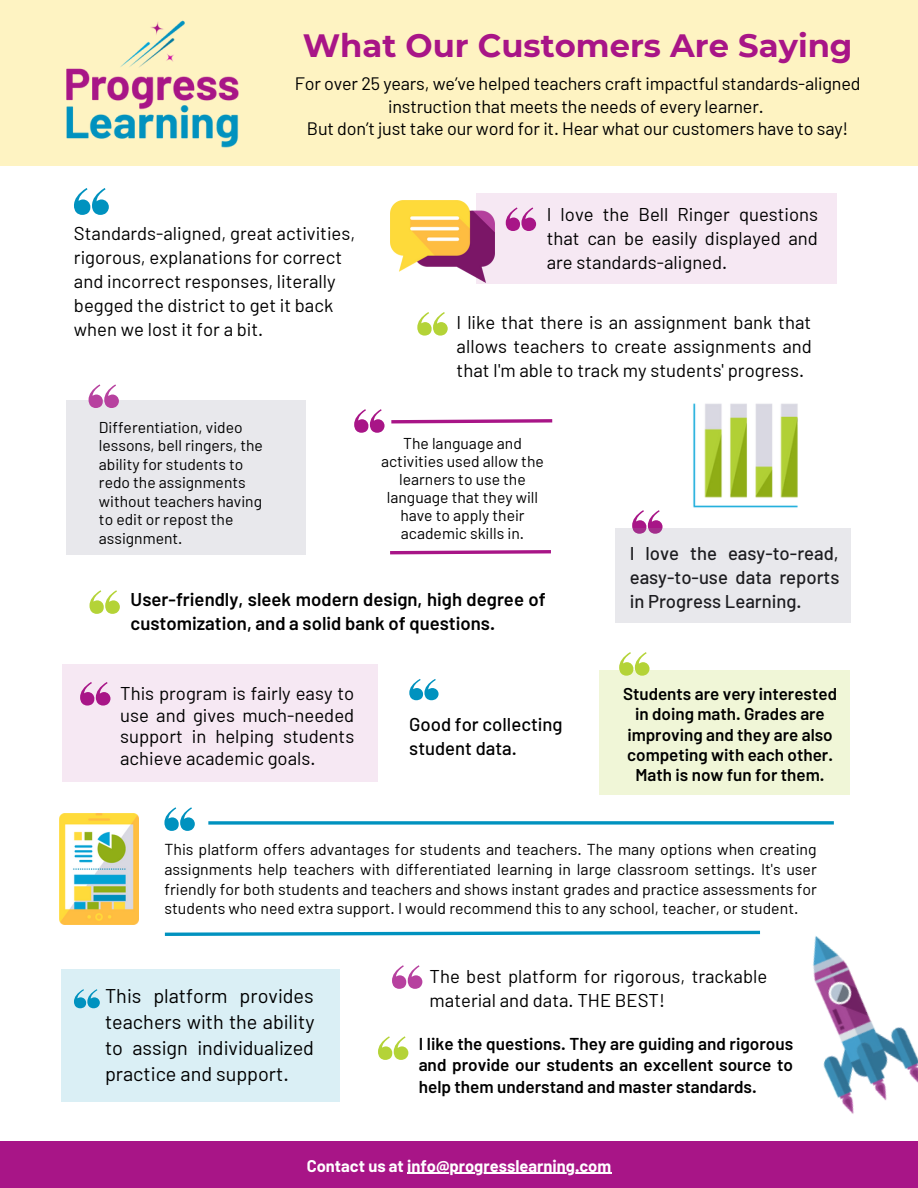
<style>
.page{position:relative;width:918px;height:1188px;background:#fff}
.page>*{position:absolute;margin:0;border:0;box-sizing:border-box;transform-origin:0 0}
.t1{font:700 32.25px "Montserrat";color:#a81587}
.t2{font:19.8px/25.8px "Barlow";color:#000;text-align:justify}
.t3{font:18.45px/23.9px "Barlow";color:#000;text-align:justify}
.t4{font:500 18.45px/23.9px "Barlow";color:#000;text-align:justify}
.t5{font:600 18.45px/23.9px "Barlow";color:#000}
.t6{font:18px/22.5px "Barlow";letter-spacing:-.01em;color:#000;text-align:center}
.t7{font:600 17.25px/21.9px "Barlow";color:#000;text-align:justify}
.t8{font:600 17.1px/20.2px "Barlow";color:#000;text-align:center}
.t9{font:700 16.5px "Barlow";color:#fff}
.t10{font:15.9px/19.8px "Barlow";color:#000;text-align:justify}
.t11{font:15.75px/18.5px "Barlow";color:#000}
</style>
<div class="page">
<div style="left:0;top:1141px;width:918px;height:47px;background:#a81587"></div>
<svg style="left:74px;top:188px;width:35px;height:27px"></svg>
<div style="left:476px;top:194px;width:361px;height:89px;background:#f6e8f3"></div>
<svg style="left:506px;top:207px;width:30px;height:24px"></svg>
<svg style="left:632px;top:510px;width:31px;height:18px"></svg>
<svg style="left:417px;top:312px;width:31px;height:24px"></svg>
<svg style="left:89px;top:590px;width:31px;height:24px"></svg>
<div style="left:61px;top:969px;width:279px;height:133px;background:#daeff5"></div>
<svg style="left:74px;top:989px;width:26px;height:19px"></svg>
<div style="left:63px;top:664px;width:315px;height:117px;background:#f6e8f3"></div>
<svg style="left:80px;top:682px;width:30px;height:24px"></svg>
<svg style="left:164px;top:807px;width:31px;height:24px"></svg>
<div style="left:600px;top:670px;width:250px;height:124px;background:#f0f6d7"></div>
<svg style="left:619px;top:652px;width:31px;height:24px"></svg>
<svg style="left:392px;top:965px;width:30px;height:24px"></svg>
<svg style="left:378px;top:1036px;width:30px;height:24px"></svg>
<svg style="left:208px;top:821px;width:626px;height:4px;background:#27a2c8"></svg>
<svg style="left:164px;top:930px;width:596px;height:6px"></svg>
<svg style="left:354px;top:409px;width:199px;height:24px"></svg>
<svg style="left:390px;top:550px;width:161px;height:5px"></svg>
<div style="left:615px;top:528px;width:235px;height:95px;background:#e8e8ec"></div>
<img style="left:756px;top:931px;width:162px;height:183px">
<img style="left:391px;top:200px;width:103px;height:83px">
<img style="left:693px;top:403px;width:105px;height:105px">
<svg style="left:409px;top:679px;width:30px;height:21px"></svg>
<div style="left:67px;top:400px;width:238px;height:154px;background:#e8e8ec"></div>
<svg style="left:89px;top:384px;width:30px;height:24px"></svg>
<img style="left:59px;top:814px;width:80px;height:110px">
<div style="left:0;top:0;width:918px;height:165px;background:#fef3c2"></div>
<img style="left:67px;top:20px;width:172px;height:128px">
<hr style="left:407px;top:1173px;width:204px;height:1px;background:#fff">
<h1 class="t1" style="left:303px;top:26px;width:551px">What Our Customers Are Saying</h1>
<p class="t6" style="left:295px;top:72px;width:567px">For over 25 years, we’ve helped teachers craft impactful standards-aligned instruction that meets the needs of every learner.<br>But don’t just take our word for it. Hear what our customers have to say!</p>
<p class="t3" style="left:74px;top:221px;width:283px;text-align:left">Standards-aligned, great activities, rigorous, explanations for correct and incorrect responses, literally begged the district to get it back when we lost it for a bit.</p>
<p class="t3" style="left:547px;top:202px;width:273px">I love the Bell Ringer questions that can be easily displayed and are standards-aligned.</p>
<p class="t3" style="left:457px;top:310px;width:357px">I like that there is an assignment bank that allows teachers to create assignments and that I'm able to track my students' progress.</p>
<p class="t11" style="left:99px;top:417px;width:166px">Differentiation, video lessons, bell ringers, the ability for students to redo the assignments without teachers having to edit or repost the assignment.</p>
<p class="t11" style="left:381px;top:434px;width:164px;line-height:18px;text-align:center">The language and activities used allow the learners to use the language that they will have to apply their academic skills in.</p>
<p class="t5" style="left:131px;top:587px;width:417px">User-friendly, sleek modern design, high degree of customization, and a solid bank of questions.</p>
<p class="t3" style="left:120px;top:681px;width:236px;line-height:21.9px">This program is fairly easy to use and gives much-needed support in helping students achieve academic goals.</p>
<p class="t4" style="left:409px;top:712px;width:155px">Good for collecting student data.</p>
<p class="t4" style="left:630px;top:541px;width:211px">I love the easy-to-read, easy-to-use data reports in Progress Learning.</p>
<p class="t8" style="left:623px;top:683px;width:216px">Students are very interested in doing math. Grades are improving and they are also competing with each other.<br>Math is now fun for them.</p>
<p class="t10" style="left:164px;top:839px;width:654px">This platform offers advantages for students and teachers. The many options when creating assignments help teachers with differentiated learning in large classroom settings. It's user friendly for both students and teachers and shows instant grades and practice assessments for students who need extra support. I would recommend this to any school, teacher, or student.</p>
<p class="t2" style="left:105px;top:983px;width:211px">This platform provides teachers with the ability to assign individualized practice and support.</p>
<p class="t3" style="left:430px;top:964px;width:339px">The best platform for rigorous, trackable material and data. THE BEST!</p>
<p class="t7" style="left:419px;top:1032px;width:376px">I like the questions. They are guiding and rigorous and provide our students an excellent source to help them understand and master standards.</p>
<p class="t9" style="left:307px;top:1155px;width:306px">Contact us at info@progresslearning.com</p>
</div>
